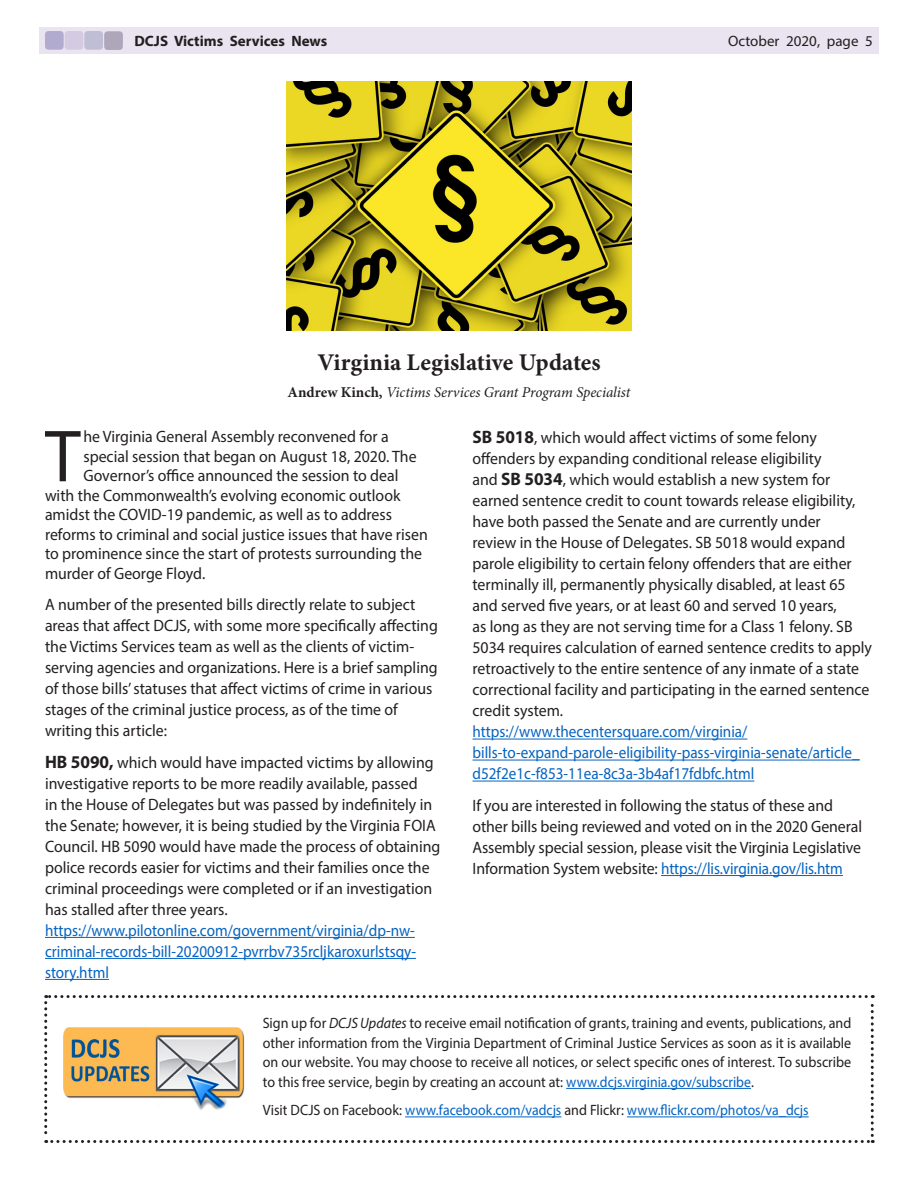
<style>
.page{position:relative;width:918px;height:1188px;background:#fff}
.page>*{position:absolute;margin:0;border:0;box-sizing:border-box;transform-origin:0 0}
.Drop_Case_text{font:74.4px "Myriad Pro";color:#231f20;scale:.96 1}
.Header_space_after{font:700 24px "Minion Pro";color:#231f20}
.Text{font:16.5px/21px "Myriad Pro";color:#231f20;scale:.96 1}
.Drop_Case_text-2{font:16.5px "Myriad Pro";color:#231f20;scale:.96 1}
.Text-2{font:16.5px/21px "Myriad Pro";color:#0563c1;text-align:justify;scale:.92 1}
.Agenda-Text{font:15px/19.5px "Myriad Pro";color:#231f20;text-align:justify;scale:.94 1}
.Agenda-Text-2{font:15px "Myriad Pro";color:#0563c1;scale:.92 1}
.Name-Title_copy{font:italic 15px "Minion Pro";letter-spacing:-.005em;color:#231f20}
.t1{font:700 15px "Myriad Pro";color:#231f20}
.Agenda-Text-3{font:15px "Myriad Pro";color:#231f20}
.s1{font-weight:700;font-style:normal}
.s2{font-weight:700;font-size:18px}
.s3{color:#0563c1}
.s4{font-style:italic}
.s5{color:#231f20}
</style>
<div class="page">
<div style="left:39px;top:27px;width:840px;height:27px;background:#e9e4f0"></div>
<div style="left:45px;top:31px;width:19px;height:19px;background:#b2abd0;border-radius:4px"></div>
<div style="left:65px;top:31px;width:18px;height:19px;background:#d4cae1;border-radius:4px"></div>
<div style="left:84px;top:31px;width:19px;height:19px;background:#c0bed5;border-radius:4px"></div>
<div style="left:104px;top:31px;width:19px;height:19px;background:#aea6b9;border-radius:4px"></div>
<hr style="left:45px;top:937px;width:370px;height:1px;background:#0563c1">
<hr style="left:45px;top:958px;width:371px;height:1px;background:#0563c1">
<hr style="left:45px;top:979px;width:64px;height:1px;background:#0563c1">
<hr style="left:472px;top:739px;width:275px;height:1px;background:#0563c1">
<hr style="left:472px;top:760px;width:388px;height:1px;background:#0563c1">
<hr style="left:472px;top:781px;width:282px;height:1px;background:#0563c1">
<hr style="left:661px;top:875px;width:182px;height:1px;background:#0563c1">
<img style="left:286px;top:81px;width:346px;height:250px">
<svg style="left:44px;top:995px;width:830px;height:148px"></svg>
<hr style="left:566px;top:1088px;width:185px;height:1px;background:#0563c1">
<hr style="left:405px;top:1117px;width:156px;height:1px;background:#0563c1">
<hr style="left:627px;top:1117px;width:182px;height:1px;background:#0563c1">
<img style="left:63px;top:1027px;width:185px;height:84px">
<p class="t1" style="left:134px;top:31px;width:194px">DCJS Victims Services News</p>
<p class="Agenda-Text-3" style="left:728px;top:31px;width:146px">October 2020, page 5</p>
<p class="Header_space_after" style="left:317px;top:345px;width:285px">Virginia Legislative Updates</p>
<p class="Name-Title_copy" style="left:288px;top:382px;width:344px"><span class="s1">Andrew Kinch,</span> Victims Services Grant Program Specialist</p>
<p class="Drop_Case_text" style="left:45px;top:410px;width:38px">T</p>
<p class="Drop_Case_text-2" style="left:83px;top:427px;width:320px">he Virginia General Assembly reconvened for a</p>
<p class="Drop_Case_text-2" style="left:83px;top:446px;width:349px">special session that began on August 18, 2020. The</p>
<p class="Drop_Case_text-2" style="left:83px;top:466px;width:330px">Governor’s office announced the session to deal</p>
<p class="Drop_Case_text-2" style="left:45px;top:485px;width:372px">with the Commonwealth’s evolving economic outlook</p>
<p class="Drop_Case_text-2" style="left:45px;top:505px;width:363px">amidst the COVID-19 pandemic, as well as to address</p>
<p class="Drop_Case_text-2" style="left:45px;top:524px;width:400px">reforms to criminal and social justice issues that have risen</p>
<p class="Drop_Case_text-2" style="left:45px;top:544px;width:394px">to prominence since the start of protests surrounding the</p>
<p class="Drop_Case_text-2" style="left:45px;top:563px;width:168px">murder of George Floyd.</p>
<p class="Text" style="left:45px;top:594px;width:411px">A number of the presented bills directly relate to subject areas that affect DCJS, with some more specifically affecting the Victims Services team as well as the clients of victim&shy;serving agencies and organizations. Here is a brief sampling of those bills’ statuses that affect victims of crime in various stages of the criminal justice process, as of the time of writing this article:</p>
<p class="Text" style="left:45px;top:751px;width:413px"><span class="s2">HB 5090,</span> which would have impacted victims by allowing investigative reports to be more readily available, passed<br>in the House of Delegates but was passed by indefinitely in the Senate; however, it is being studied by the Virginia FOIA Council. HB 5090 would have made the process of obtaining police records easier for victims and their families once the criminal proceedings were completed or if an investigation has stalled after three years.</p>
<p class="Text-2" style="left:45px;top:919px;width:405px">https://www.pilotonline.com/government/virginia/dp-nw&shy;criminal-records-bill-20200912-pvrrbv735rcljkaroxurlstsqy&shy;story.html</p>
<p class="Text" style="left:472px;top:427px;width:418px"><span class="s2">SB 5018</span>, which would affect victims of some felony offenders by expanding conditional release eligibility<br>and <span class="s2">SB 5034</span>, which would establish a new system for earned sentence credit to count towards release eligibility, have both passed the Senate and are currently under<br>review in the House of Delegates. SB 5018 would expand parole eligibility to certain felony offenders that are either terminally ill, permanently physically disabled, at least 65 and served five years, or at least 60 and served 10 years,<br>as long as they are not serving time for a Class 1 felony. SB 5034 requires calculation of earned sentence credits to apply retroactively to the entire sentence of any inmate of a state correctional facility and participating in the earned sentence credit system.</p>
<p class="Text-2" style="left:472px;top:721px;width:422px;text-align:left">https://www.thecentersquare.com/virginia/ bills-to-expand-parole-eligibility-pass-virginia-senate/article_ d52f2e1c-f853-11ea-8c3a-3b4af17fdbfc.html</p>
<p class="Text" style="left:472px;top:795px;width:407px">If you are interested in following the status of these and other bills being reviewed and voted on in the 2020 General Assembly special session, please visit the Virginia Legislative Information System website: <span class="s3">https://lis.virginia.gov/lis.htm</span></p>
<p class="Agenda-Text" style="left:263px;top:1013px;width:628px">Sign up for <span class="s4">DCJS Updates</span> to receive email notification of grants, training and events, publications, and other information from the Virginia Department of Criminal Justice Services as soon as it is available on our website. You may choose to receive all notices, or select specific ones of interest. To subscribe to this free service, begin by creating an account at: <span class="s3">www.dcjs.virginia.gov/subscribe</span>.</p>
<p class="Agenda-Text-2" style="left:263px;top:1101px;width:595px"><span class="s5">Visit DCJS on Facebook:</span> www.facebook.com/vadcjs <span class="s5">and Flickr:</span> www.flickr.com/photos/va_dcjs</p>
</div>
